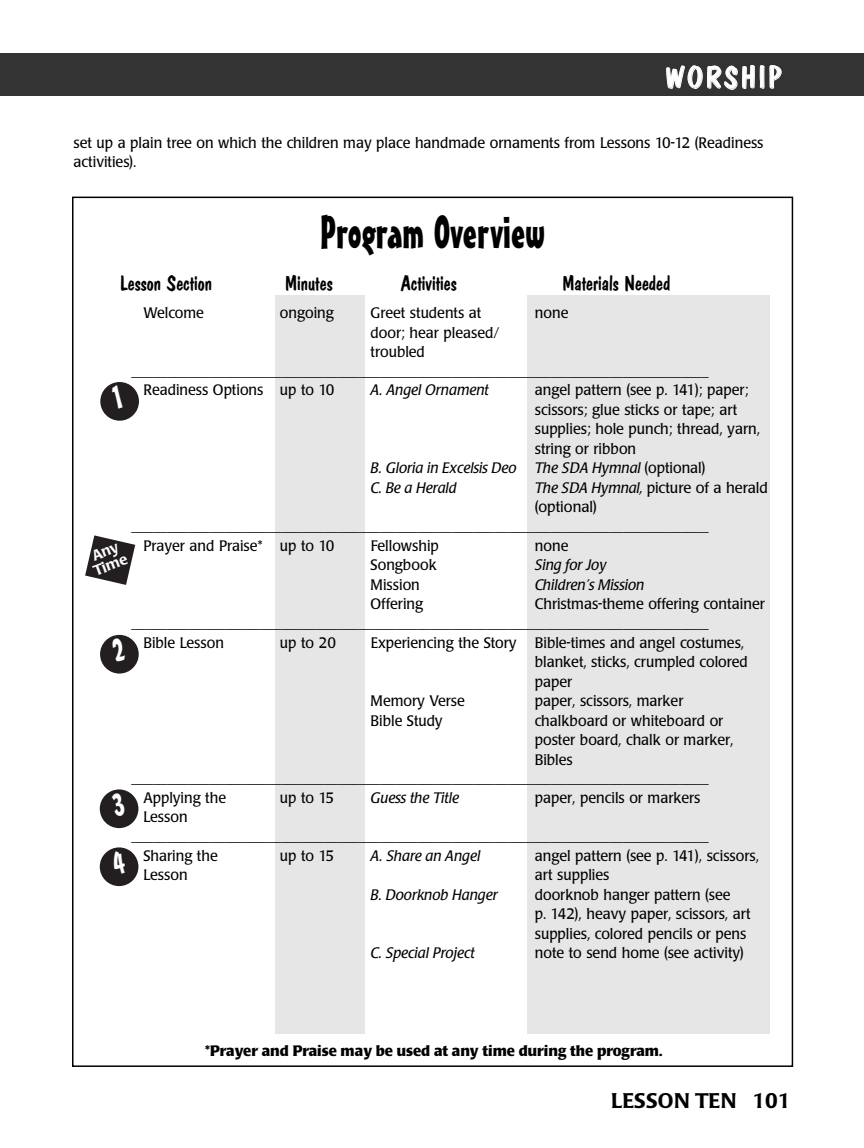
<style>
.page{position:relative;width:864px;height:1148px;background:#fff}
.page>*{position:absolute;margin:0;border:0;box-sizing:border-box;transform-origin:0 0}
.t1{font:45px "Mister Earl BT";color:#000}
.t2{font:30px "Dom Casual D";letter-spacing:.095em;color:#fff}
.t3{font:21px "Dom Casual D";color:#000}
.t4{font:500 21px "Poppl Laudatio";color:#000}
.t5{font:15px/19.5px "Poppl Laudatio";color:#000;scale:.95 1}
.t6{font:italic 15px "Poppl Laudatio";color:#000}
.t7{font:700 15px "Poppl Laudatio";color:#000}
.t8{font:15px "Poppl Laudatio";color:#000}
.t9{font:500 14.7px/14.5px "Poppl Laudatio";color:#fff}
.s1{font-style:normal}
.s2{font-style:italic}
</style>
<div class="page">
<div style="left:275px;top:296px;width:90px;height:737px;background:#e6e6e6"></div>
<div style="left:527px;top:296px;width:243px;height:737px;background:#e6e6e6"></div>
<div style="left:100px;top:382px;width:39px;height:39px;background:#231f20;border-radius:50%"></div>
<svg style="left:85px;top:535px;width:50px;height:50px"></svg>
<div style="left:100px;top:635px;width:39px;height:38px;background:#231f20;border-radius:50%"></div>
<div style="left:100px;top:789px;width:38px;height:39px;background:#231f20;border-radius:50%"></div>
<div style="left:100px;top:847px;width:38px;height:39px;background:#231f20;border-radius:50%"></div>
<div style="left:0;top:53px;width:864px;height:43px;background:#333"></div>
<svg style="left:666px;top:65px;width:116px;height:25px"></svg>
<h2 class="t2" style="left:665px;top:60px;width:118px">WORSHIP</h2>
<p class="t5" style="left:73px;top:134px;width:728px">set up a plain tree on which the children may place handmade ornaments from Lessons 10-12 (Readiness activities).</p>
<h1 class="t1" style="left:320px;top:215px;width:226px">Program Overview</h1>
<h3 class="t3" style="left:120px;top:270px;width:94px">Lesson Section</h3>
<h3 class="t3" style="left:285px;top:270px;width:49px">Minutes</h3>
<h3 class="t3" style="left:401px;top:270px;width:58px">Activities</h3>
<h3 class="t3" style="left:562px;top:270px;width:110px">Materials Needed</h3>
<p class="t5" style="left:143px;top:304px;width:65px">Welcome</p>
<p class="t5" style="left:280px;top:304px;width:58px">ongoing</p>
<p class="t5" style="left:371px;top:304px;width:118px">Greet students at</p>
<p class="t5" style="left:535px;top:304px;width:37px">none</p>
<p class="t5" style="left:371px;top:324px;width:137px">door; hear pleased/</p>
<p class="t5" style="left:371px;top:343px;width:59px">troubled</p>
<p class="t5" style="left:131px;top:362px;width:609px">_________________________________________________________________________________</p>
<p class="t5" style="left:143px;top:382px;width:203px">Readiness Options up to 10</p>
<p class="t6" style="left:371px;top:384px;width:120px">A. Angel Ornament</p>
<p class="t5" style="left:535px;top:382px;width:227px">angel pattern (see p. 141); paper;</p>
<p class="t5" style="left:535px;top:401px;width:215px">scissors; glue sticks or tape; art</p>
<p class="t5" style="left:535px;top:421px;width:239px">supplies; hole punch; thread, yarn,</p>
<p class="t5" style="left:535px;top:440px;width:108px">string or ribbon</p>
<p class="t6" style="left:371px;top:462px;width:336px">B. Gloria in Excelsis Deo The SDA Hymnal <span class="s1">(optional)</span></p>
<p class="t6" style="left:371px;top:482px;width:88px">C. Be a Herald</p>
<p class="t8" style="left:535px;top:482px;width:235px"><span class="s2">The SDA Hymnal,</span> picture of a herald</p>
<p class="t8" style="left:535px;top:501px;width:64px">(optional)</p>
<p class="t5" style="left:131px;top:517px;width:609px">_________________________________________________________________________________</p>
<p class="t5" style="left:143px;top:537px;width:203px">Prayer and Praise* up to 10</p>
<p class="t5" style="left:371px;top:537px;width:73px">Fellowship</p>
<p class="t5" style="left:535px;top:537px;width:37px">none</p>
<p class="t5" style="left:371px;top:556px;width:71px">Songbook</p>
<p class="t6" style="left:535px;top:559px;width:73px">Sing for Joy</p>
<p class="t5" style="left:371px;top:576px;width:53px">Mission</p>
<p class="t6" style="left:535px;top:579px;width:111px">Children’s Mission</p>
<p class="t5" style="left:371px;top:595px;width:57px">Offering</p>
<p class="t5" style="left:535px;top:595px;width:244px">Christmas-theme offering container</p>
<p class="t5" style="left:131px;top:614px;width:609px">_________________________________________________________________________________</p>
<p class="t5" style="left:143px;top:634px;width:86px">Bible Lesson</p>
<p class="t5" style="left:280px;top:634px;width:60px">up to 20</p>
<p class="t5" style="left:371px;top:634px;width:395px">Experiencing the Story Bible-times and angel costumes,</p>
<p class="t5" style="left:535px;top:653px;width:226px">blanket, sticks, crumpled colored</p>
<p class="t5" style="left:535px;top:673px;width:41px">paper</p>
<p class="t5" style="left:371px;top:692px;width:101px">Memory Verse</p>
<p class="t5" style="left:535px;top:692px;width:158px">paper, scissors, marker</p>
<p class="t5" style="left:371px;top:712px;width:77px">Bible Study</p>
<p class="t5" style="left:535px;top:712px;width:200px">chalkboard or whiteboard or</p>
<p class="t5" style="left:535px;top:731px;width:211px">poster board, chalk or marker,</p>
<p class="t5" style="left:535px;top:751px;width:41px">Bibles</p>
<p class="t5" style="left:131px;top:769px;width:609px">_________________________________________________________________________________</p>
<p class="t5" style="left:143px;top:789px;width:89px">Applying the</p>
<p class="t5" style="left:280px;top:789px;width:59px">up to 15</p>
<p class="t6" style="left:371px;top:792px;width:90px">Guess the Title</p>
<p class="t5" style="left:535px;top:789px;width:176px">paper, pencils or markers</p>
<p class="t5" style="left:143px;top:808px;width:48px">Lesson</p>
<p class="t5" style="left:131px;top:827px;width:609px">_________________________________________________________________________________</p>
<p class="t5" style="left:143px;top:847px;width:80px">Sharing the</p>
<p class="t5" style="left:280px;top:847px;width:59px">up to 15</p>
<p class="t6" style="left:371px;top:849px;width:111px">A. Share an Angel</p>
<p class="t5" style="left:535px;top:847px;width:237px">angel pattern (see p. 141), scissors,</p>
<p class="t5" style="left:143px;top:866px;width:48px">Lesson</p>
<p class="t5" style="left:535px;top:866px;width:80px">art supplies</p>
<p class="t6" style="left:371px;top:888px;width:129px">B. Doorknob Hanger</p>
<p class="t5" style="left:535px;top:886px;width:229px">doorknob hanger pattern (see<br>p. 142), heavy paper, scissors, art supplies, colored pencils or pens</p>
<p class="t6" style="left:371px;top:947px;width:105px">C. Special Project</p>
<p class="t5" style="left:535px;top:944px;width:222px">note to send home (see activity)</p>
<p class="t9" style="left:87px;top:552px;width:37px;rotate:-21deg">Any<br>Time</p>
<p class="t7" style="left:205px;top:1044px;width:459px">*Prayer and Praise may be used at any time during the program.</p>
<h3 class="t4" style="left:611px;top:1092px;width:181px">LESSON TEN 101</h3>
</div>
